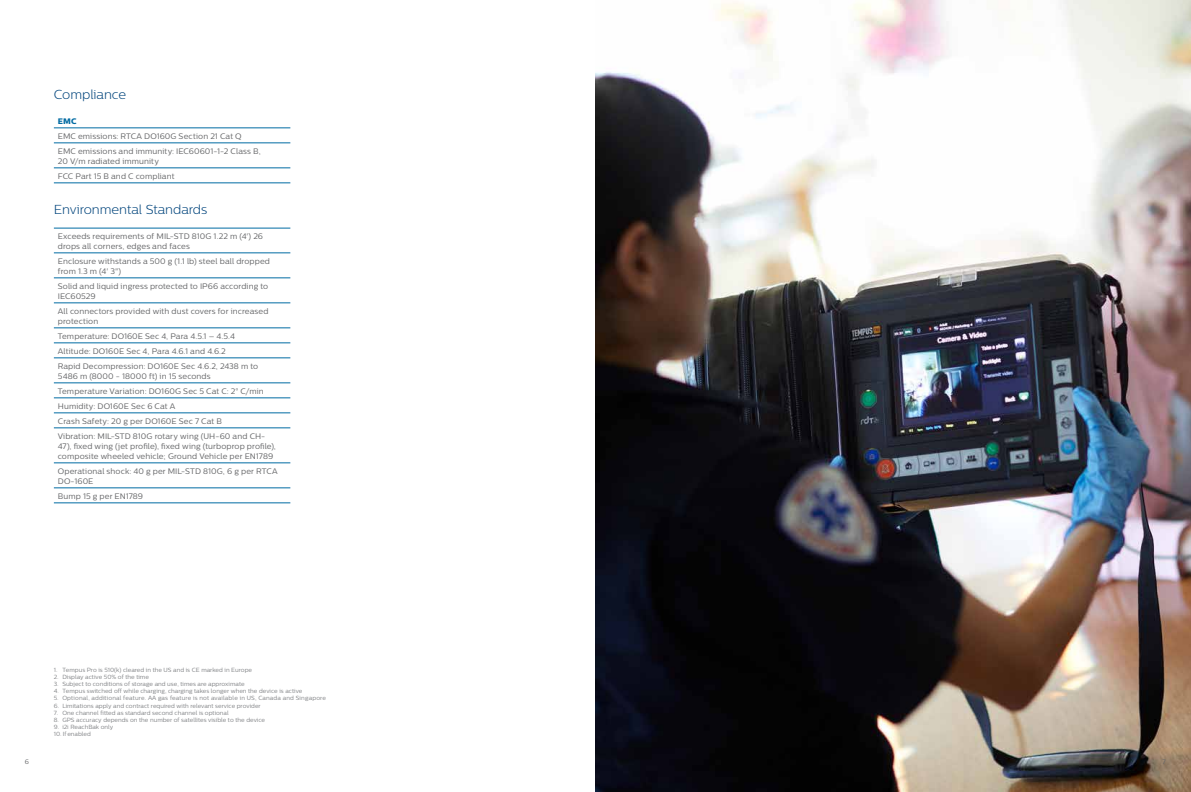
<style>
.page{position:relative;width:1191px;height:792px;background:#fff}
.page>*{position:absolute;margin:0;border:0;box-sizing:border-box;transform-origin:0 0}
.t1{font:300 13px "Centrale Sans";letter-spacing:-.005em;color:#00447c}
.t2{font:8px/15px "Centrale Sans";letter-spacing:.015em;color:#636466}
.t3{font:8px "Centrale Sans X Bold";color:#006ba3}
.t4{font:6.5px "Centrale Sans";color:#636466}
.t5{font:6px "Centrale Sans";color:#808285}
.t6{font:6px "Centrale Sans";letter-spacing:.025em;color:#808285}
</style>
<div class="page">
<img style="left:595px;top:0;width:596px;height:792px">
<hr style="left:54px;top:128px;width:236px;height:1px;background:#006ba3">
<hr style="left:54px;top:143px;width:236px;height:1px;background:#006ba3">
<hr style="left:54px;top:168px;width:236px;height:1px;background:#006ba3">
<hr style="left:54px;top:183px;width:236px;height:1px;background:#006ba3">
<hr style="left:54px;top:228px;width:236px;height:1px;background:#006ba3">
<hr style="left:54px;top:253px;width:236px;height:1px;background:#006ba3">
<hr style="left:54px;top:278px;width:236px;height:1px;background:#006ba3">
<hr style="left:54px;top:303px;width:236px;height:1px;background:#006ba3">
<hr style="left:54px;top:328px;width:236px;height:1px;background:#006ba3">
<hr style="left:54px;top:343px;width:236px;height:1px;background:#006ba3">
<hr style="left:54px;top:358px;width:236px;height:1px;background:#006ba3">
<hr style="left:54px;top:383px;width:236px;height:1px;background:#006ba3">
<hr style="left:54px;top:398px;width:236px;height:1px;background:#006ba3">
<hr style="left:54px;top:413px;width:236px;height:1px;background:#006ba3">
<hr style="left:54px;top:428px;width:236px;height:1px;background:#006ba3">
<hr style="left:54px;top:463px;width:236px;height:1px;background:#006ba3">
<hr style="left:54px;top:488px;width:236px;height:1px;background:#006ba3">
<hr style="left:54px;top:503px;width:236px;height:1px;background:#006ba3">
<h1 class="t1" style="left:54px;top:87px;width:74px">Compliance</h1>
<p class="t3" style="left:58px;top:116px;width:20px">EMC</p>
<p class="t2" style="left:58px;top:128px;width:204px">EMC emissions: RTCA DO160G Section 21 Cat Q<br>EMC emissions and immunity: IEC60601-1-2 Class B,</p>
<p class="t2" style="left:58px;top:153px;width:118px">20 V/m radiated immunity<br>FCC Part 15 B and C compliant</p>
<h1 class="t1" style="left:54px;top:202px;width:155px">Environmental Standards</h1>
<p class="t2" style="left:58px;top:231px;width:207px;line-height:10px">Exceeds requirements of MIL-STD 810G 1.22 m (4') 26 drops all corners, edges and faces</p>
<p class="t2" style="left:58px;top:256px;width:214px;line-height:10px">Enclosure withstands a 500 g (1.1 lb) steel ball dropped from 1.3 m (4' 3")</p>
<p class="t2" style="left:58px;top:281px;width:212px;line-height:10px">Solid and liquid ingress protected to IP66 according to<br>IEC60529</p>
<p class="t2" style="left:58px;top:306px;width:212px;line-height:10px">All connectors provided with dust covers for increased protection</p>
<p class="t2" style="left:58px;top:328px;width:202px">Temperature: DO160E Sec 4, Para 4.5.1 – 4.5.4<br>Altitude: DO160E Sec 4, Para 4.6.1 and 4.6.2<br>Rapid Decompression: DO160E Sec 4.6.2, 2438 m to</p>
<p class="t2" style="left:58px;top:368px;width:209px">5486 m (8000 - 18000 ft) in 15 seconds<br>Temperature Variation: DO160G Sec 5 Cat C: 2° C/min Humidity: DO160E Sec 6 Cat A<br>Crash Safety: 20 g per DO160E Sec 7 Cat B<br>Vibration: MIL-STD 810G rotary wing (UH-60 and CH-</p>
<p class="t2" style="left:58px;top:441px;width:219px;line-height:10px">47), fixed wing (jet profile), fixed wing (turboprop profile), composite wheeled vehicle; Ground Vehicle per EN1789</p>
<p class="t2" style="left:58px;top:466px;width:221px;line-height:10px">Operational shock: 40 g per MIL-STD 810G, 6 g per RTCA<br>DO-160E</p>
<p class="t2" style="left:58px;top:488px;width:87px">Bump 15 g per EN1789</p>
<p class="t5" style="left:54px;top:666px;width:200px">1. Tempus Pro is 510(k) cleared in the US and is CE marked in Europe</p>
<p class="t5" style="left:54px;top:673px;width:97px">2. Display active 50% of the time</p>
<p class="t5" style="left:54px;top:680px;width:192px">3. Subject to conditions of storage and use, times are approximate</p>
<p class="t5" style="left:54px;top:688px;width:250px">4. Tempus switched off while charging, charging takes longer when the device is active</p>
<p class="t6" style="left:54px;top:695px;width:274px">5. Optional, additional feature. AA gas feature is not available in US, Canada and Singapore</p>
<p class="t5" style="left:54px;top:702px;width:208px">6. Limitations apply and contract required with relevant service provider</p>
<p class="t5" style="left:54px;top:709px;width:176px">7. One channel fitted as standard second channel is optional</p>
<p class="t5" style="left:54px;top:716px;width:213px">8. GPS accuracy depends on the number of satellites visible to the device</p>
<p class="t5" style="left:54px;top:724px;width:61px">9. i2i ReachBak only</p>
<p class="t5" style="left:54px;top:731px;width:39px">10. If enabled</p>
<p class="t4" style="left:25px;top:758px;width:6px">6</p>
<p class="t4" style="left:1162px;top:758px;width:5px">7</p>
</div>
